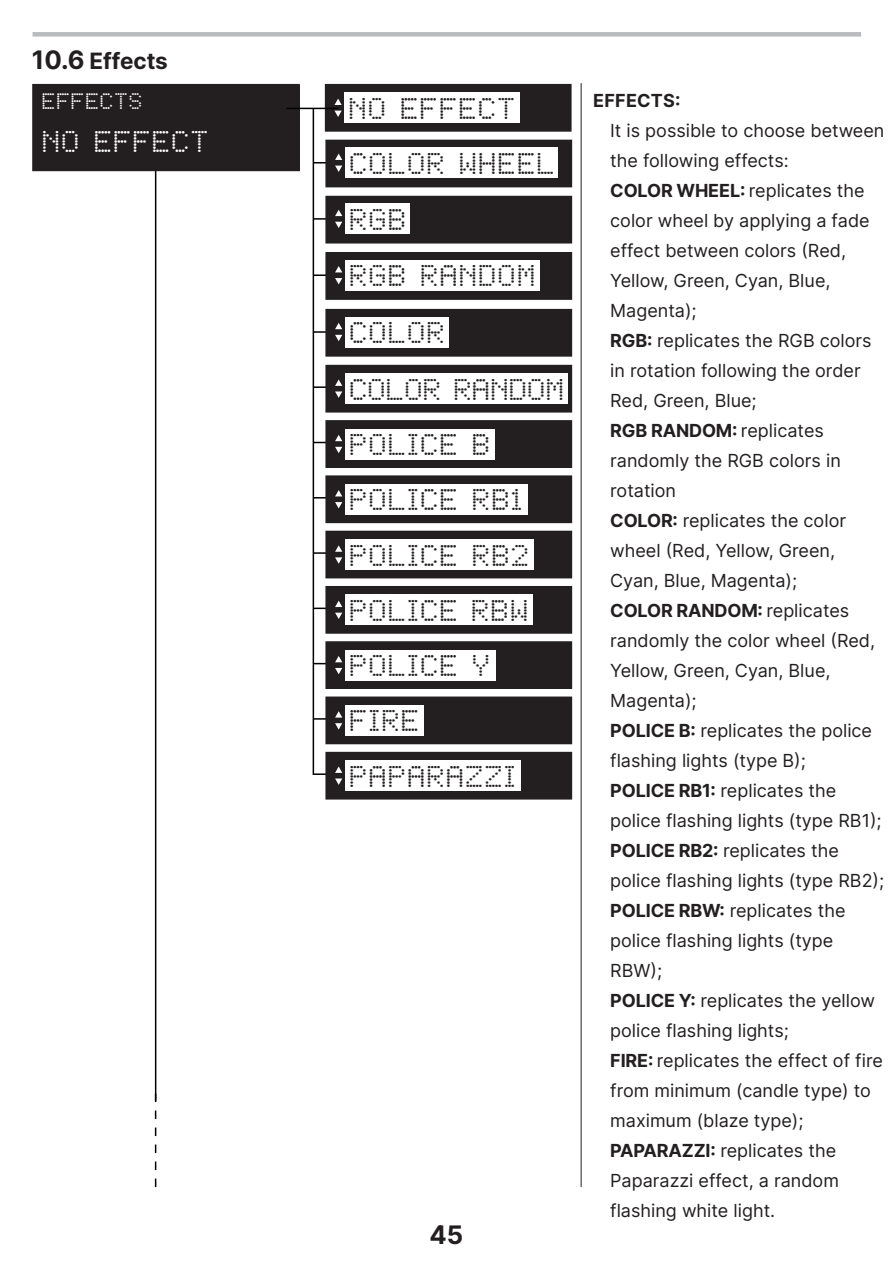
<style>
.page{position:relative;width:893px;height:1263px;background:#fff}
.page>*{position:absolute;margin:0;border:0;box-sizing:border-box;transform-origin:0 0}
.t1{font:30px "LED Dot Matrix";color:#231f20}
.t2{font:30px "LED Dot Matrix";letter-spacing:-.03em;color:#231f20}
.t3{font:30px "LED Dot Matrix";color:#fff}
.t4{font:700 25.5px "Inter";color:#231f20}
.Sottotitoli{font:700 22.5px "Inter";color:#231f20}
.t5{font:22.5px "LED Dot Matrix";color:#fff}
.ITA_-_Titoli{font:18px/30px "Inter";color:#231f20}
.ITA_-_Titoli-2{font:700 18px "Inter";letter-spacing:.01em;color:#231f20}
.s1{font-size:25.5px}
.s2{font-weight:700}
</style>
<div class="page">
<div style="left:33px;top:32px;width:828px;height:5px;background:#babbbe"></div>
<hr style="left:155px;top:152px;width:1px;height:949px;background:#000">
<hr style="left:580px;top:83px;width:2px;height:1104px;background:#6c6d70">
<div style="left:33px;top:85px;width:266px;height:85px;background:#231f20"></div>
<div style="left:32px;top:84px;width:268px;height:87px;border:2px solid #231f20"></div>
<div style="left:326px;top:85px;width:245px;height:46px;background:#231f20"></div>
<div style="left:325px;top:84px;width:247px;height:48px;border:2px solid #231f20"></div>
<hr style="left:287px;top:108px;width:52px;height:1px;background:#000">
<hr style="left:313px;top:108px;width:1px;height:667px;background:#000">
<hr style="left:313px;top:331px;width:27px;height:2px;background:#000">
<div style="left:326px;top:310px;width:245px;height:46px;background:#231f20"></div>
<div style="left:325px;top:309px;width:247px;height:48px;border:2px solid #231f20"></div>
<div style="left:344px;top:92px;width:176px;height:31px;background:#fff"></div>
<svg style="left:334px;top:99px;width:8px;height:6px"></svg>
<svg style="left:334px;top:111px;width:8px;height:6px"></svg>
<div style="left:345px;top:317px;width:104px;height:30px;background:#fff"></div>
<svg style="left:335px;top:323px;width:7px;height:6px"></svg>
<svg style="left:335px;top:335px;width:7px;height:6px"></svg>
<hr style="left:313px;top:386px;width:27px;height:2px;background:#000">
<div style="left:326px;top:366px;width:245px;height:46px;background:#231f20"></div>
<div style="left:325px;top:365px;width:247px;height:48px;border:2px solid #231f20"></div>
<div style="left:345px;top:373px;width:223px;height:31px;background:#fff"></div>
<svg style="left:335px;top:379px;width:7px;height:19px"></svg>
<div style="left:326px;top:421px;width:245px;height:46px;background:#231f20"></div>
<div style="left:325px;top:420px;width:247px;height:48px;border:2px solid #231f20"></div>
<div style="left:345px;top:429px;width:149px;height:30px;background:#fff"></div>
<svg style="left:314px;top:435px;width:28px;height:18px"></svg>
<div style="left:326px;top:140px;width:245px;height:47px;background:#231f20"></div>
<div style="left:345px;top:147px;width:213px;height:31px;background:#fff"></div>
<svg style="left:314px;top:154px;width:28px;height:18px"></svg>
<hr style="left:313px;top:218px;width:27px;height:2px;background:#000">
<div style="left:326px;top:197px;width:245px;height:46px;background:#231f20"></div>
<div style="left:325px;top:196px;width:247px;height:47px;border:2px solid #231f20"></div>
<div style="left:345px;top:204px;width:65px;height:30px;background:#fff"></div>
<svg style="left:335px;top:210px;width:7px;height:6px"></svg>
<svg style="left:335px;top:222px;width:7px;height:6px"></svg>
<hr style="left:313px;top:274px;width:27px;height:2px;background:#000">
<div style="left:326px;top:253px;width:245px;height:46px;background:#231f20"></div>
<div style="left:325px;top:252px;width:247px;height:48px;border:2px solid #231f20"></div>
<div style="left:345px;top:260px;width:194px;height:31px;background:#fff"></div>
<svg style="left:335px;top:266px;width:7px;height:6px"></svg>
<svg style="left:335px;top:278px;width:7px;height:6px"></svg>
<div style="left:326px;top:476px;width:245px;height:46px;background:#231f20"></div>
<div style="left:325px;top:475px;width:247px;height:48px;border:2px solid #231f20"></div>
<div style="left:345px;top:484px;width:183px;height:31px;background:#fff"></div>
<svg style="left:314px;top:490px;width:28px;height:18px"></svg>
<hr style="left:313px;top:552px;width:27px;height:2px;background:#000">
<div style="left:326px;top:531px;width:245px;height:47px;background:#231f20"></div>
<div style="left:345px;top:539px;width:188px;height:31px;background:#fff"></div>
<svg style="left:335px;top:545px;width:7px;height:19px"></svg>
<div style="left:326px;top:587px;width:245px;height:46px;background:#231f20"></div>
<div style="left:325px;top:586px;width:247px;height:48px;border:2px solid #231f20"></div>
<div style="left:345px;top:594px;width:188px;height:31px;background:#fff"></div>
<svg style="left:314px;top:601px;width:28px;height:18px"></svg>
<div style="left:326px;top:642px;width:245px;height:46px;background:#231f20"></div>
<div style="left:325px;top:641px;width:247px;height:48px;border:2px solid #231f20"></div>
<div style="left:345px;top:650px;width:151px;height:30px;background:#fff"></div>
<svg style="left:314px;top:656px;width:28px;height:18px"></svg>
<hr style="left:313px;top:718px;width:27px;height:2px;background:#000">
<div style="left:326px;top:697px;width:245px;height:46px;background:#231f20"></div>
<div style="left:325px;top:696px;width:247px;height:48px;border:2px solid #231f20"></div>
<div style="left:345px;top:705px;width:79px;height:31px;background:#fff"></div>
<svg style="left:335px;top:711px;width:7px;height:19px"></svg>
<hr style="left:313px;top:773px;width:27px;height:2px;background:#000">
<div style="left:326px;top:752px;width:245px;height:47px;background:#231f20"></div>
<div style="left:345px;top:760px;width:176px;height:31px;background:#fff"></div>
<svg style="left:335px;top:766px;width:7px;height:19px"></svg>
<svg style="left:155px;top:1101px;width:1px;height:86px"></svg>
<p class="Sottotitoli" style="left:32px;top:45px;width:138px"><span class="s1">10.6</span> Effects</p>
<p class="t5" style="left:41px;top:90px;width:103px">EFFECTS</p>
<p class="t3" style="left:41px;top:127px;width:169px">NO EFFECT</p>
<p class="t1" style="left:348px;top:95px;width:169px">NO EFFECT</p>
<p class="t1" style="left:348px;top:150px;width:208px">COLOR WHEEL</p>
<p class="t1" style="left:348px;top:206px;width:60px">RGB</p>
<p class="t1" style="left:348px;top:262px;width:189px">RGB RANDOM</p>
<p class="t1" style="left:348px;top:319px;width:98px">COLOR</p>
<p class="t2" style="left:348px;top:375px;width:217px">COLOR RANDOM</p>
<p class="t1" style="left:348px;top:431px;width:144px">POLICE B</p>
<p class="t1" style="left:348px;top:486px;width:176px">POLICE RB1</p>
<p class="t1" style="left:348px;top:541px;width:182px">POLICE RB2</p>
<p class="t1" style="left:348px;top:597px;width:182px">POLICE RBW</p>
<p class="t1" style="left:348px;top:652px;width:144px">POLICE Y</p>
<p class="t1" style="left:348px;top:707px;width:73px">FIRE</p>
<p class="t1" style="left:348px;top:762px;width:169px">PAPARAZZI</p>
<h2 class="t4" style="left:430px;top:1216px;width:35px">45</h2>
<p class="ITA_-_Titoli-2" style="left:593px;top:87px;width:89px">EFFECTS:</p>
<p class="ITA_-_Titoli" style="left:610px;top:115px;width:276px">It is possible to choose between the following effects:</p>
<p class="ITA_-_Titoli" style="left:610px;top:175px;width:261px"><span class="s2">COLOR WHEEL:</span> replicates the color wheel by applying a fade effect between colors (Red,<br>Yellow, Green, Cyan, Blue,<br>Magenta);</p>
<p class="ITA_-_Titoli" style="left:610px;top:325px;width:263px"><span class="s2">RGB:</span> replicates the RGB colors in rotation following the order<br>Red, Green, Blue;</p>
<p class="ITA_-_Titoli" style="left:610px;top:415px;width:232px"><span class="s2">RGB RANDOM:</span> replicates randomly the RGB colors in rotation</p>
<p class="ITA_-_Titoli" style="left:610px;top:505px;width:237px"><span class="s2">COLOR:</span> replicates the color wheel (Red, Yellow, Green,<br>Cyan, Blue, Magenta);</p>
<p class="ITA_-_Titoli" style="left:610px;top:595px;width:266px"><span class="s2">COLOR RANDOM:</span> replicates randomly the color wheel (Red,<br>Yellow, Green, Cyan, Blue,<br>Magenta);</p>
<p class="ITA_-_Titoli" style="left:610px;top:715px;width:263px"><span class="s2">POLICE B:</span> replicates the police flashing lights (type B);</p>
<p class="ITA_-_Titoli" style="left:610px;top:775px;width:273px"><span class="s2">POLICE RB1:</span> replicates the police flashing lights (type RB1);</p>
<p class="ITA_-_Titoli" style="left:610px;top:835px;width:275px"><span class="s2">POLICE RB2:</span> replicates the police flashing lights (type RB2);</p>
<p class="ITA_-_Titoli" style="left:610px;top:895px;width:237px"><span class="s2">POLICE RBW:</span> replicates the police flashing lights (type<br>RBW);</p>
<p class="ITA_-_Titoli" style="left:610px;top:985px;width:266px"><span class="s2">POLICE Y:</span> replicates the yellow police flashing lights;</p>
<p class="ITA_-_Titoli" style="left:610px;top:1045px;width:274px"><span class="s2">FIRE:</span> replicates the effect of fire from minimum (candle type) to maximum (blaze type);</p>
<p class="ITA_-_Titoli" style="left:610px;top:1135px;width:230px"><span class="s2">PAPARAZZI:</span> replicates the<br>Paparazzi effect, a random flashing white light.</p>
</div>
